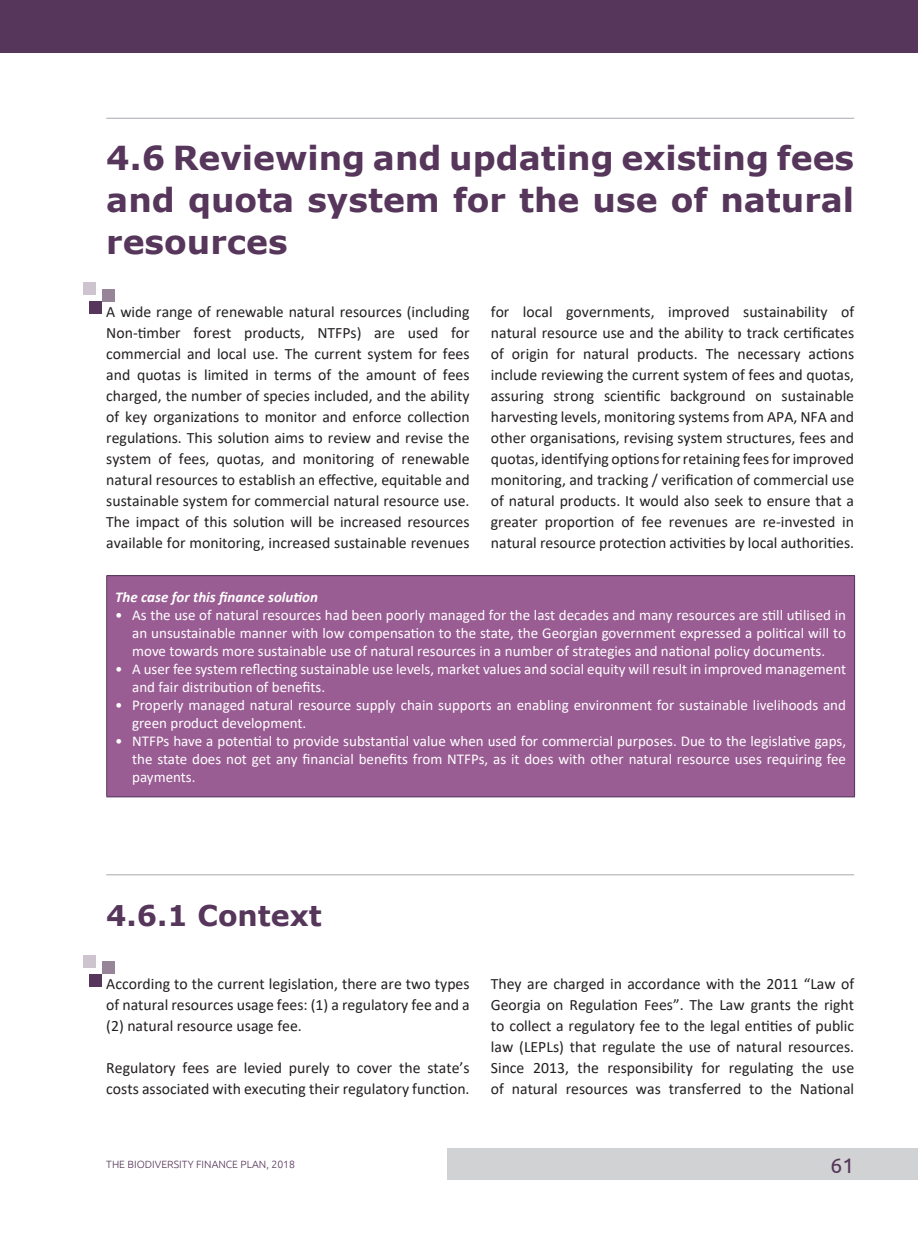
<style>
.page{position:relative;width:918px;height:1234px;background:#fff}
.page>*{position:absolute;margin:0;border:0;box-sizing:border-box;transform-origin:0 0}
.t1{font:700 33px/42px "Verdana";color:#56365b;text-align:justify}
.t2{font:700 28.5px "Verdana";color:#56365b}
.t3{font:21px "Ubuntu";color:#56365b}
.t4{font:15.75px/21px "Calibri";color:#231f20;text-align:justify}
.t5{font:15px/18px "Calibri";color:#fff;text-align:justify}
.t6{font:italic 700 15px "Calibri";color:#fff}
.t7{font:300 10.5px "Ubuntu";color:#56365b}
</style>
<div class="page">
<div style="left:448px;top:1148px;width:470px;height:31px;background:#d1d2d4"></div>
<div style="left:0;top:0;width:918px;height:53px;background:#56365b"></div>
<hr style="left:106px;top:118px;width:748px;height:1px;background:#a8a9ad">
<hr style="left:106px;top:874px;width:748px;height:1px;background:#a8a9ad">
<div style="left:107px;top:575px;width:748px;height:221px;background:#995c93"></div>
<hr style="left:106px;top:575px;width:749px;height:1px;background:#56365b">
<hr style="left:106px;top:576px;width:1px;height:220px;background:#56365b">
<hr style="left:854px;top:576px;width:1px;height:220px;background:#56365b">
<hr style="left:106px;top:796px;width:749px;height:1px;background:#56365b">
<div style="left:89px;top:301px;width:13px;height:13px;background:#56365b"></div>
<div style="left:102px;top:288px;width:13px;height:13px;background:#988498"></div>
<div style="left:83px;top:282px;width:13px;height:13px;background:#cdc4cf"></div>
<div style="left:89px;top:973px;width:13px;height:13px;background:#56365b"></div>
<div style="left:102px;top:960px;width:13px;height:13px;background:#988498"></div>
<div style="left:83px;top:954px;width:13px;height:13px;background:#cdc4cf"></div>
<h1 class="t1" style="left:106px;top:136px;width:749px">4.6 Reviewing and updating existing fees and quota system for the use of natural resources</h1>
<p class="t4" style="left:106px;top:300px;width:365px">A wide range of renewable natural resources (including Non-timber forest products, NTFPs) are used for commercial and local use. The current system for fees and quotas is limited in terms of the amount of fees charged, the number of species included, and the ability of key organizations to monitor and enforce collection regulations. This solution aims to review and revise the system of fees, quotas, and monitoring of renewable natural resources to establish an effective, equitable and sustainable system for commercial natural resource use.<br>The impact of this solution will be increased resources available for monitoring, increased sustainable revenues</p>
<p class="t4" style="left:491px;top:300px;width:365px">for local governments, improved sustainability of natural resource use and the ability to track certificates of origin for natural products. The necessary actions include reviewing the current system of fees and quotas, assuring strong scientific background on sustainable harvesting levels, monitoring systems from APA, NFA and other organisations, revising system structures, fees and quotas, identifying options for retaining fees for improved monitoring, and tracking / verification of commercial use of natural products. It would also seek to ensure that a greater proportion of fee revenues are re-invested in natural resource protection activities by local authorities.</p>
<p class="t6" style="left:115px;top:586px;width:204px">The case for this finance solution</p>
<p class="t5" style="left:132px;top:605px;width:715px;text-indent:-17px">• As the use of natural resources had been poorly managed for the last decades and many resources are still utilised in an unsustainable manner with low compensation to the state, the Georgian government expressed a political will to move towards more sustainable use of natural resources in a number of strategies and national policy documents.</p>
<p class="t5" style="left:132px;top:659px;width:715px;text-indent:-17px">• A user fee system reflecting sustainable use levels, market values and social equity will result in improved management and fair distribution of benefits.</p>
<p class="t5" style="left:132px;top:695px;width:715px;text-indent:-17px">• Properly managed natural resource supply chain supports an enabling environment for sustainable livelihoods and green product development.</p>
<p class="t5" style="left:132px;top:731px;width:715px;text-indent:-17px">• NTFPs have a potential to provide substantial value when used for commercial purposes. Due to the legislative gaps, the state does not get any financial benefits from NTFPs, as it does with other natural resource uses requiring fee payments.</p>
<h2 class="t2" style="left:106px;top:895px;width:217px">4.6.1 Context</h2>
<p class="t4" style="left:106px;top:972px;width:365px">According to the current legislation, there are two types of natural resources usage fees: (1) a regulatory fee and a (2) natural resource usage fee.</p>
<p class="t4" style="left:106px;top:1056px;width:365px">Regulatory fees are levied purely to cover the state’s costs associated with executing their regulatory function.</p>
<p class="t4" style="left:491px;top:972px;width:365px">They are charged in accordance with the 2011 “Law of Georgia on Regulation Fees”. The Law grants the right to collect a regulatory fee to the legal entities of public law (LEPLs) that regulate the use of natural resources.<br>Since 2013, the responsibility for regulating the use of natural resources was transferred to the National</p>
<p class="t7" style="left:106px;top:1158px;width:190px">THE BIODIVERSITY FINANCE PLAN, 2018</p>
<h3 class="t3" style="left:831px;top:1151px;width:25px">61</h3>
</div>
